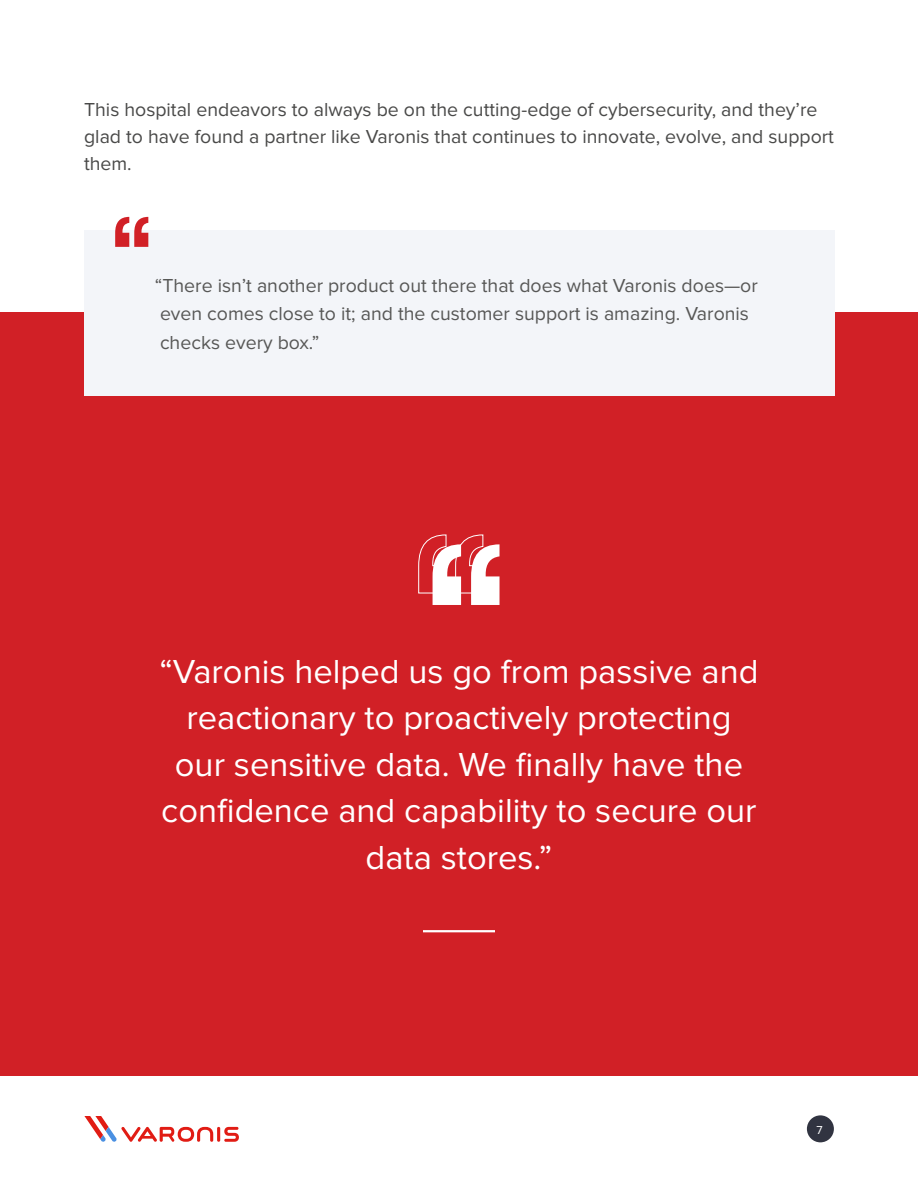
<style>
.page{position:relative;width:918px;height:1188px;background:#fff}
.page>*{position:absolute;margin:0;border:0;box-sizing:border-box;transform-origin:0 0}
.t1{font:34.5px/46.5px "Proxima Nova";color:#fff;text-align:center}
.t2{font:19.5px/27px "Proxima Nova";color:#494948}
.t3{font:19.5px/28.5px "Proxima Nova";color:#575756}
.t4{font:12px "Proxima Nova";color:#fff}
</style>
<div class="page">
<div style="left:807px;top:1115px;width:27px;height:27px;background:#313441;border-radius:50%"></div>
<hr style="left:217px;top:1127px;width:3px;height:15px;background:#e11c14;border-radius:2px">
<svg style="left:224px;top:1127px;width:15px;height:15px"></svg>
<svg style="left:84px;top:1116px;width:129px;height:26px"></svg>
<div style="left:0;top:312px;width:918px;height:764px;background:#d12026"></div>
<svg style="left:418px;top:534px;width:82px;height:71px"></svg>
<div style="left:84px;top:230px;width:750px;height:165px;background:#f3f5f9"></div>
<svg style="left:115px;top:217px;width:33px;height:30px"></svg>
<hr style="left:423px;top:930px;width:72px;height:2px;background:#fff">
<p class="t2" style="left:84px;top:96px;width:751px">This hospital endeavors to always be on the cutting-edge of cybersecurity, and they’re glad to have found a partner like Varonis that continues to innovate, evolve, and support them.</p>
<p class="t3" style="left:155px;top:271px;width:605px">“There isn’t another product out there that does what Varonis does—or even comes close to it; and the customer support is amazing. Varonis checks every box.”</p>
<h1 class="t1" style="left:159px;top:649px;width:601px">“Varonis helped us go from passive and reactionary to proactively protecting our sensitive data. We finally have the confidence and capability to secure our data stores.”</h1>
<p class="t4" style="left:817px;top:1123px;width:8px">7</p>
</div>
